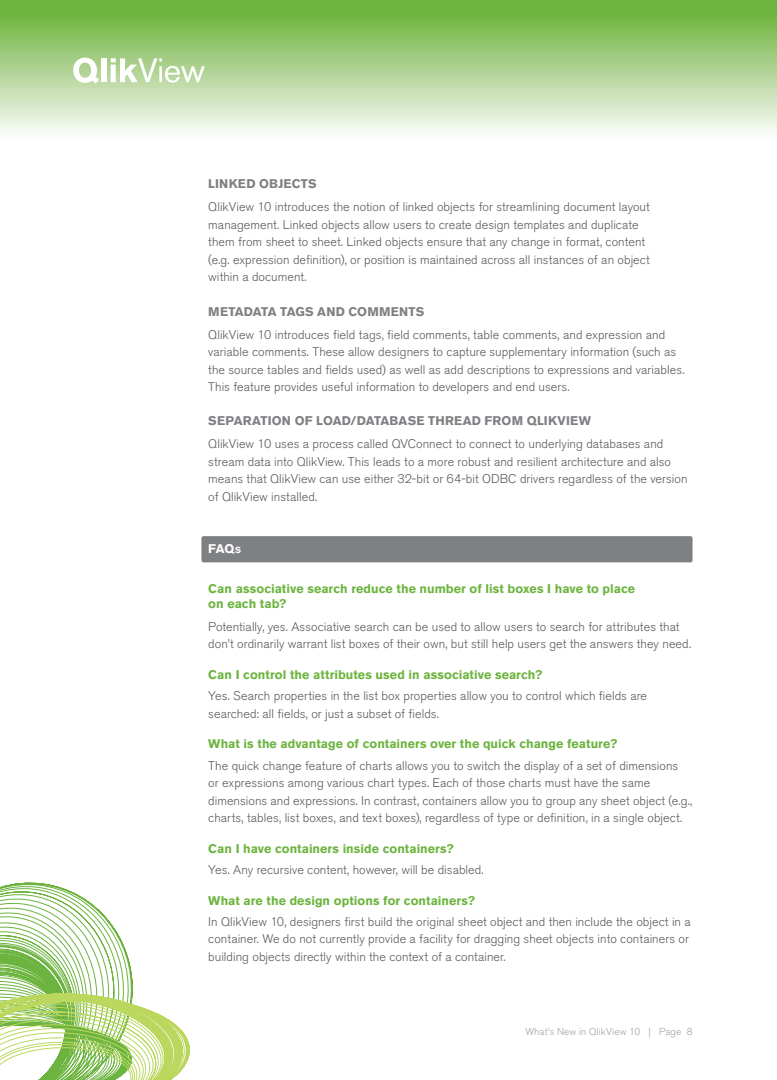
<style>
.page{position:relative;width:777px;height:1080px;background:#fff}
.page>*{position:absolute;margin:0;border:0;box-sizing:border-box;transform-origin:0 0}
.Body_Text{font:300 12.5px/17.5px "Akzidenz Grotesk BQ";letter-spacing:.005em;color:#5a5a5d}
.Questions{font:700 12.5px "Akzidenz Grotesk BQ";letter-spacing:.005em;color:#6cb43f}
.Subhead2{font:700 12.5px "Akzidenz Grotesk BQ";letter-spacing:.015em;color:#7e8083}
.Subhead_Anchor{font:700 12.5px/15px "Akzidenz Grotesk BQ";letter-spacing:.005em;color:#6cb43f}
.t1{font:700 12.5px "Akzidenz Grotesk BQ";color:#fff}
.t2{font:300 10px "Akzidenz Grotesk BQ";letter-spacing:.01em;color:#a0a1a5}
.s1{font-size:8.75px}
</style>
<div class="page">
<svg style="left:0;top:882px;width:190px;height:198px"></svg>
<div style="left:0;top:0;width:776px;height:140px;background:linear-gradient(to bottom,#61ac2d,#fefcfb)"></div>
<div style="left:101px;top:58px;width:5px;height:24px;background:#fff"></div>
<svg style="left:111px;top:58px;width:94px;height:25px"></svg>
<svg style="left:73px;top:58px;width:26px;height:26px"></svg>
<div style="left:201px;top:536px;width:491px;height:26px;background:#7e8083;border-radius:2px"></div>
<p class="Subhead2" style="left:208px;top:177px;width:110px">LINKED OBJECTS</p>
<p class="Body_Text" style="left:208px;top:199px;width:443px">QlikView 10 introduces the notion of linked objects for streamlining document layout management. Linked objects allow users to create design templates and duplicate them from sheet to sheet. Linked objects ensure that any change in format, content (e.g. expression definition), or position is maintained across all instances of an object within a document.</p>
<p class="Subhead2" style="left:208px;top:304px;width:217px">METADATA TAGS AND COMMENTS</p>
<p class="Body_Text" style="left:208px;top:326px;width:477px">QlikView 10 introduces field tags, field comments, table comments, and expression and variable comments. These allow designers to capture supplementary information (such as the source tables and fields used) as well as add descriptions to expressions and variables.<br>This feature provides useful information to developers and end users.</p>
<p class="Subhead2" style="left:208px;top:414px;width:384px">SEPARATION OF LOAD/DATABASE THREAD FROM QLIKVIEW</p>
<p class="Body_Text" style="left:208px;top:436px;width:480px">QlikView 10 uses a process called QVConnect to connect to underlying databases and stream data into QlikView. This leads to a more robust and resilient architecture and also means that QlikView can use either 32-bit or 64-bit ODBC drivers regardless of the version of QlikView installed.</p>
<p class="t1" style="left:208px;top:542px;width:34px">FAQ<span class="s1">s</span></p>
<p class="Subhead_Anchor" style="left:208px;top:581px;width:428px">Can associative search reduce the number of list boxes I have to place on each tab?</p>
<p class="Body_Text" style="left:208px;top:618px;width:484px">Potentially, yes. Associative search can be used to allow users to search for attributes that don’t ordinarily warrant list boxes of their own, but still help users get the answers they need.</p>
<p class="Questions" style="left:208px;top:667px;width:335px">Can I control the attributes used in associative search?</p>
<p class="Body_Text" style="left:208px;top:687px;width:440px">Yes. Search properties in the list box properties allow you to control which fields are searched: all fields, or just a subset of fields.</p>
<p class="Questions" style="left:208px;top:737px;width:410px">What is the advantage of containers over the quick change feature?</p>
<p class="Body_Text" style="left:208px;top:757px;width:485px">The quick change feature of charts allows you to switch the display of a set of dimensions<br>or expressions among various chart types. Each of those charts must have the same dimensions and expressions. In contrast, containers allow you to group any sheet object (e.g., charts, tables, list boxes, and text boxes), regardless of type or definition, in a single object.</p>
<p class="Questions" style="left:208px;top:841px;width:247px">Can I have containers inside containers?</p>
<p class="Body_Text" style="left:208px;top:861px;width:277px">Yes. Any recursive content, however, will be disabled.</p>
<p class="Questions" style="left:208px;top:893px;width:268px">What are the design options for containers?</p>
<p class="Body_Text" style="left:208px;top:913px;width:483px">In QlikView 10, designers first build the original sheet object and then include the object in a container. We do not currently provide a facility for dragging sheet objects into containers or building objects directly within the context of a container.</p>
<p class="t2" style="left:525px;top:1025px;width:169px">What’s New in QlikView 10 | Page 8</p>
</div>
